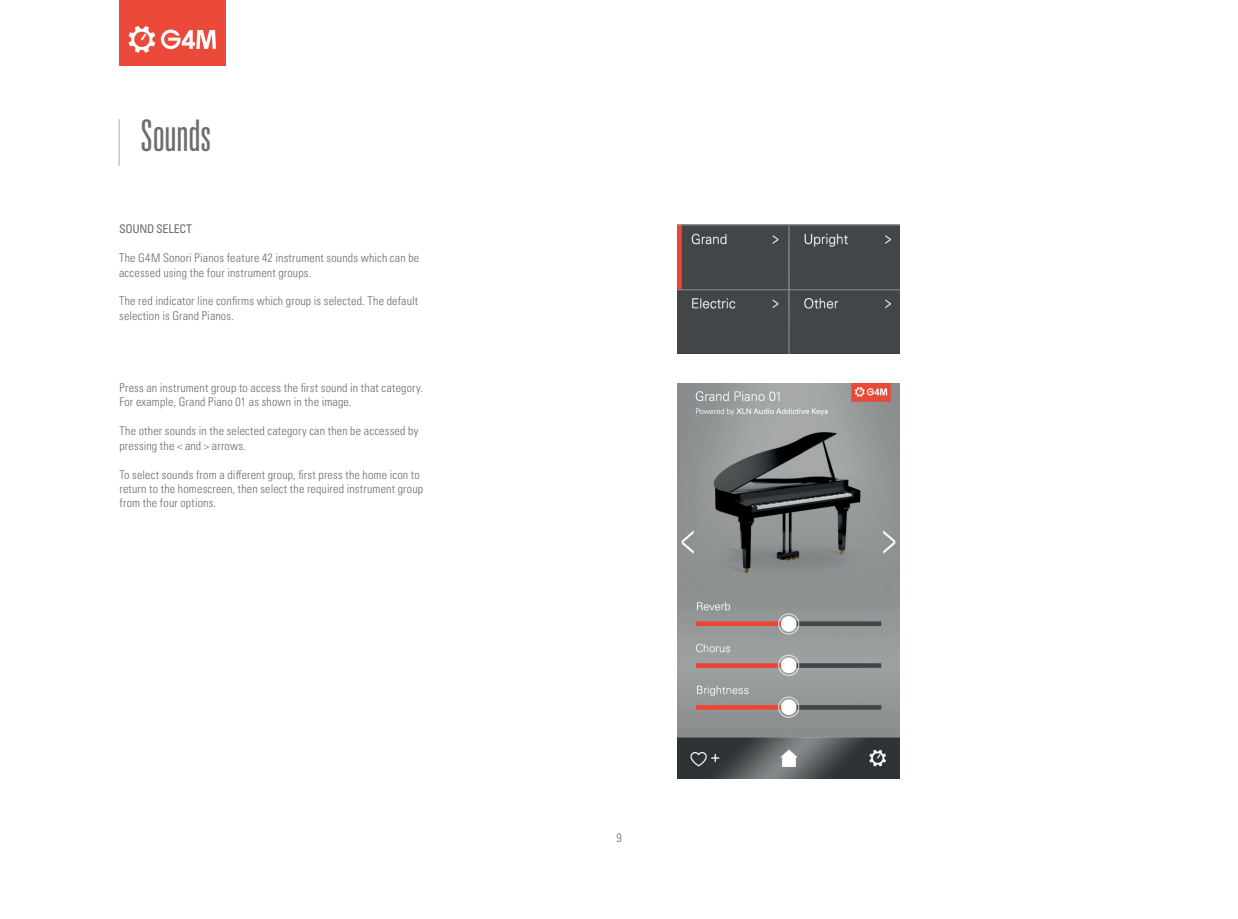
<style>
.page{position:relative;width:1238px;height:919px;background:#fff}
.page>*{position:absolute;margin:0;border:0;box-sizing:border-box;transform-origin:0 0}
.t1{font:43.5px "Univers LT Pro Light Ult Cond";letter-spacing:-.005em;color:#6c6d70}
.t2{font:300 condensed 12px/14.4px "Univers LT Pro";letter-spacing:.015em;color:#6c6d70}
.t3{font:condensed 12px "Univers LT Pro";letter-spacing:-.02em;color:#6c6d70}
</style>
<div class="page">
<img style="left:677px;top:383px;width:222px;height:395px">
<img style="left:677px;top:225px;width:222px;height:129px">
<hr style="left:119px;top:119px;width:1px;height:47px;background:#a8a9ad">
<div style="left:119px;top:0;width:106px;height:66px;background:#eb4939"></div>
<svg style="left:161px;top:30px;width:55px;height:19px"></svg>
<svg style="left:129px;top:26px;width:26px;height:27px"></svg>
<h1 class="t1" style="left:140px;top:110px;width:73px">Sounds</h1>
<p class="t3" style="left:119px;top:221px;width:75px">SOUND SELECT</p>
<p class="t2" style="left:119px;top:250px;width:302px">The G4M Sonori Pianos feature 42 instrument sounds which can be accessed using the four instrument groups.</p>
<p class="t2" style="left:119px;top:293px;width:300px">The red indicator line confirms which group is selected. The default selection is Grand Pianos.</p>
<p class="t2" style="left:119px;top:380px;width:305px">Press an instrument group to access the first sound in that category.<br>For example, Grand Piano 01 as shown in the image.</p>
<p class="t2" style="left:119px;top:423px;width:300px">The other sounds in the selected category can then be accessed by pressing the &lt; and &gt; arrows.</p>
<p class="t2" style="left:119px;top:466px;width:305px">To select sounds from a different group, first press the home icon to return to the homescreen, then select the required instrument group from the four options.</p>
<p class="t2" style="left:616px;top:830px;width:7px">9</p>
</div>
